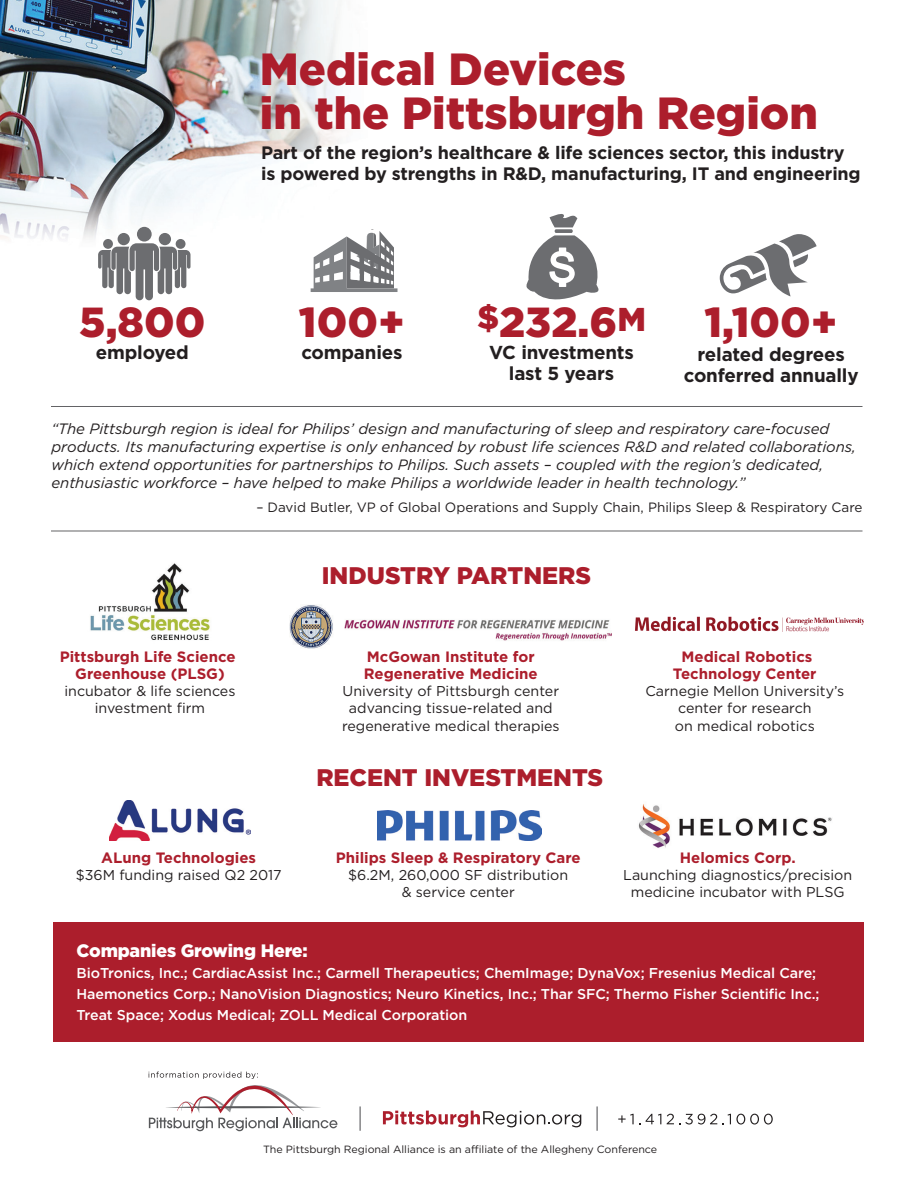
<style>
.page{position:relative;width:918px;height:1188px;background:#fff}
.page>*{position:absolute;margin:0;border:0;box-sizing:border-box;transform-origin:0 0}
.t1{font:900 45px/43.5px "Gotham";color:#ac1e2c}
.t2{font:900 42px "Gotham";color:#ac1e2c}
.t3{font:900 24px "Gotham";color:#ac1e2c}
.t4{font:700 18.75px/21px "Gotham";letter-spacing:-.01em;color:#231f20;text-align:center}
.t5{font:700 18px/21px "Gotham";letter-spacing:-.01em;color:#231f20}
.t6{font:900 18px "Gotham";letter-spacing:-.01em;color:#fff}
.t7{font:italic 15px/18px "Gotham";letter-spacing:-.005em;color:#231f20}
.t8{font:700 15px/17.2px "Gotham";color:#ac1e2c;text-align:center}
.t9{font:14.25px/17.2px "Gotham";color:#231f20;text-align:center}
.t10{font:500 14.25px/21px "Gotham";letter-spacing:-.005em;color:#fff}
.t11{font:13.5px "Gotham";color:#231f20}
.t12{font:10.5px "Gotham";letter-spacing:-.005em;color:#231f20}
.s1{font-size:33px}
</style>
<div class="page">
<img style="left:0;top:0;width:341px;height:243px">
<img style="left:638px;top:804px;width:194px;height:44px">
<img style="left:109px;top:800px;width:142px;height:41px">
<img style="left:378px;top:811px;width:163px;height:30px">
<img style="left:90px;top:563px;width:120px;height:77px">
<img style="left:289px;top:605px;width:323px;height:44px">
<img style="left:635px;top:616px;width:229px;height:16px">
<div style="left:53px;top:923px;width:811px;height:119px;background:#ac1e2c"></div>
<svg style="left:383px;top:1111px;width:198px;height:16px"></svg>
<svg style="left:618px;top:1114px;width:43px;height:10px"></svg>
<svg style="left:667px;top:1114px;width:106px;height:11px"></svg>
<svg style="left:360px;top:1106px;width:1px;height:25px"></svg>
<svg style="left:597px;top:1106px;width:1px;height:25px"></svg>
<svg style="left:149px;top:1072px;width:109px;height:7px"></svg>
<svg style="left:149px;top:1085px;width:188px;height:46px"></svg>
<hr style="left:51px;top:406px;width:811px;height:1px;background:#636366">
<hr style="left:51px;top:531px;width:811px;height:1px;background:#636366">
<div style="left:118px;top:233px;width:12px;height:12px;background:#6c6d70;border-radius:50%"></div>
<div style="left:159px;top:233px;width:12px;height:12px;background:#6c6d70;border-radius:50%"></div>
<div style="left:137px;top:227px;width:15px;height:15px;background:#6c6d70;border-radius:50%"></div>
<div style="left:103px;top:239px;width:10px;height:10px;background:#6c6d70;border-radius:50%"></div>
<svg style="left:176px;top:239px;width:10px;height:10px"></svg>
<svg style="left:98px;top:243px;width:93px;height:57px"></svg>
<svg style="left:311px;top:230px;width:86px;height:62px"></svg>
<svg style="left:720px;top:234px;width:97px;height:62px"></svg>
<svg style="left:555px;top:229px;width:18px;height:4px"></svg>
<svg style="left:550px;top:214px;width:27px;height:13px"></svg>
<svg style="left:526px;top:235px;width:73px;height:65px"></svg>
<h2 class="t2" style="left:79px;top:298px;width:128px">5,800</h2>
<p class="t4" style="left:96px;top:342px;width:95px">employed</p>
<h1 class="t1" style="left:260px;top:46px;width:560px">Medical Devices<br>in the Pittsburgh Region</h1>
<p class="t5" style="left:261px;top:141px;width:601px">Part of the region’s healthcare &amp; life sciences sector, this industry is powered by strengths in R&amp;D, manufacturing, IT and engineering</p>
<h2 class="t2" style="left:299px;top:298px;width:107px">100+</h2>
<p class="t4" style="left:301px;top:342px;width:103px">companies</p>
<h2 class="t2" style="left:477px;top:298px;width:170px"><sup>$</sup>232.6<span class="s1">M</span></h2>
<p class="t4" style="left:489px;top:342px;width:146px">VC investments last 5 years</p>
<h2 class="t2" style="left:705px;top:298px;width:135px">1,100+</h2>
<p class="t4" style="left:684px;top:343px;width:176px">related degrees conferred annually</p>
<p class="t7" style="left:52px;top:420px;width:807px">“The Pittsburgh region is ideal for Philips’ design and manufacturing of sleep and respiratory care-focused products. Its manufacturing expertise is only enhanced by robust life sciences R&amp;D and related collaborations, which extend opportunities for partnerships to Philips. Such assets – coupled with the region’s dedicated, enthusiastic workforce – have helped to make Philips a worldwide leader in health technology.”</p>
<p class="t11" style="left:256px;top:500px;width:608px">– David Butler, VP of Global Operations and Supply Chain, Philips Sleep &amp; Respiratory Care</p>
<p class="t8" style="left:60px;top:647px;width:177px">Pittsburgh Life Science<br>Greenhouse (PLSG)</p>
<p class="t9" style="left:64px;top:682px;width:173px">incubator &amp; life sciences investment firm</p>
<p class="t8" style="left:101px;top:849px;width:156px">ALung Technologies</p>
<p class="t9" style="left:76px;top:866px;width:208px">$36M funding raised Q2 2017</p>
<h3 class="t3" style="left:322px;top:562px;width:271px">INDUSTRY PARTNERS</h3>
<p class="t8" style="left:364px;top:647px;width:175px;text-align:left">McGowan Institute for<br>Regenerative Medicine</p>
<p class="t9" style="left:342px;top:682px;width:219px">University of Pittsburgh center advancing tissue-related and regenerative medical therapies</p>
<h3 class="t3" style="left:316px;top:764px;width:288px">RECENT INVESTMENTS</h3>
<p class="t8" style="left:673px;top:647px;width:145px">Medical Robotics<br>Technology Center</p>
<p class="t9" style="left:645px;top:682px;width:200px">Carnegie Mellon University’s center for research<br>on medical robotics</p>
<p class="t8" style="left:336px;top:849px;width:246px">Philips Sleep &amp; Respiratory Care</p>
<p class="t9" style="left:348px;top:866px;width:222px">$6.2M, 260,000 SF distribution &amp; service center</p>
<p class="t8" style="left:680px;top:849px;width:117px">Helomics Corp.</p>
<p class="t9" style="left:623px;top:866px;width:230px">Launching diagnostics/precision medicine incubator with PLSG</p>
<p class="t6" style="left:77px;top:940px;width:233px">Companies Growing Here:</p>
<p class="t10" style="left:77px;top:962px;width:744px">BioTronics, Inc.; CardiacAssist Inc.; Carmell Therapeutics; ChemImage; DynaVox; Fresenius Medical Care;<br>Haemonetics Corp.; NanoVision Diagnostics; Neuro Kinetics, Inc.; Thar SFC; Thermo Fisher Scientific Inc.;<br>Treat Space; Xodus Medical; ZOLL Medical Corporation</p>
<p class="t12" style="left:263px;top:1143px;width:396px">The Pittsburgh Regional Alliance is an affiliate of the Allegheny Conference</p>
</div>
